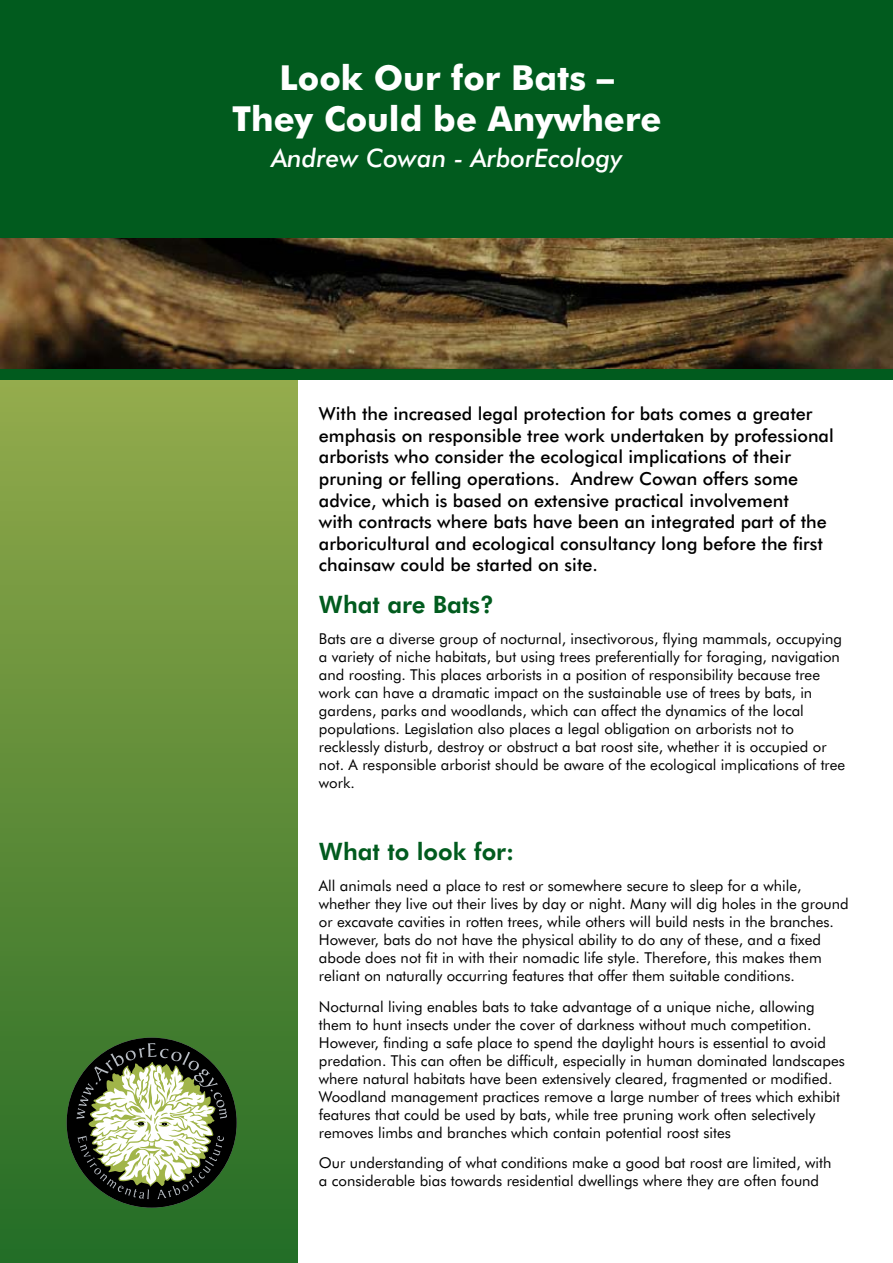
<style>
.page{position:relative;width:893px;height:1263px;background:#fff}
.page>*{position:absolute;margin:0;border:0;box-sizing:border-box;transform-origin:0 0}
.t1{font:700 34.5px/41.4px "Futura BT";color:#fff;text-align:center}
.t2{font:italic 500 25.5px "Futura BT";color:#fff}
.t3{font:800 24px "Futura BT";color:#015b1e}
.t4{font:500 18px/21.6px "Futura BT";color:#000}
.t5{font:15px/18px "Futura BT";color:#000}
</style>
<div class="page">
<svg style="left:0;top:379px;width:298px;height:884px;background:#608d39"></svg>
<div style="left:0;top:0;width:893px;height:379px;background:#015b1e"></div>
<img style="left:0;top:238px;width:893px;height:131px">
<svg style="left:67px;top:1037px;width:170px;height:171px"></svg>
<h1 class="t1" style="left:232px;top:56px;width:431px">Look Our for Bats –<br>They Could be Anywhere</h1>
<h2 class="t2" style="left:271px;top:142px;width:352px">Andrew Cowan - ArborEcology</h2>
<p class="t4" style="left:319px;top:403px;width:516px">With the increased legal protection for bats comes a greater emphasis on responsible tree work undertaken by professional arborists who consider the ecological implications of their pruning or felling operations. Andrew Cowan offers some advice, which is based on extensive practical involvement<br>with contracts where bats have been an integrated part of the arboricultural and ecological consultancy long before the first chainsaw could be started on site.</p>
<h3 class="t3" style="left:319px;top:590px;width:177px">What are Bats?</h3>
<p class="t5" style="left:319px;top:629px;width:528px">Bats are a diverse group of nocturnal, insectivorous, flying mammals, occupying a variety of niche habitats, but using trees preferentially for foraging, navigation and roosting. This places arborists in a position of responsibility because tree work can have a dramatic impact on the sustainable use of trees by bats, in gardens, parks and woodlands, which can affect the dynamics of the local populations. Legislation also places a legal obligation on arborists not to recklessly disturb, destroy or obstruct a bat roost site, whether it is occupied or not. A responsible arborist should be aware of the ecological implications of tree work.</p>
<h3 class="t3" style="left:319px;top:837px;width:197px">What to look for:</h3>
<p class="t5" style="left:319px;top:876px;width:531px">All animals need a place to rest or somewhere secure to sleep for a while, whether they live out their lives by day or night. Many will dig holes in the ground or excavate cavities in rotten trees, while others will build nests in the branches.<br>However, bats do not have the physical ability to do any of these, and a fixed abode does not fit in with their nomadic life style. Therefore, this makes them reliant on naturally occurring features that offer them suitable conditions.</p>
<p class="t5" style="left:319px;top:997px;width:527px">Nocturnal living enables bats to take advantage of a unique niche, allowing them to hunt insects under the cover of darkness without much competition.<br>However, finding a safe place to spend the daylight hours is essential to avoid predation. This can often be difficult, especially in human dominated landscapes where natural habitats have been extensively cleared, fragmented or modified.<br>Woodland management practices remove a large number of trees which exhibit features that could be used by bats, while tree pruning work often selectively removes limbs and branches which contain potential roost sites</p>
<p class="t5" style="left:319px;top:1154px;width:514px">Our understanding of what conditions make a good bat roost are limited, with a considerable bias towards residential dwellings where they are often found</p>
</div>
